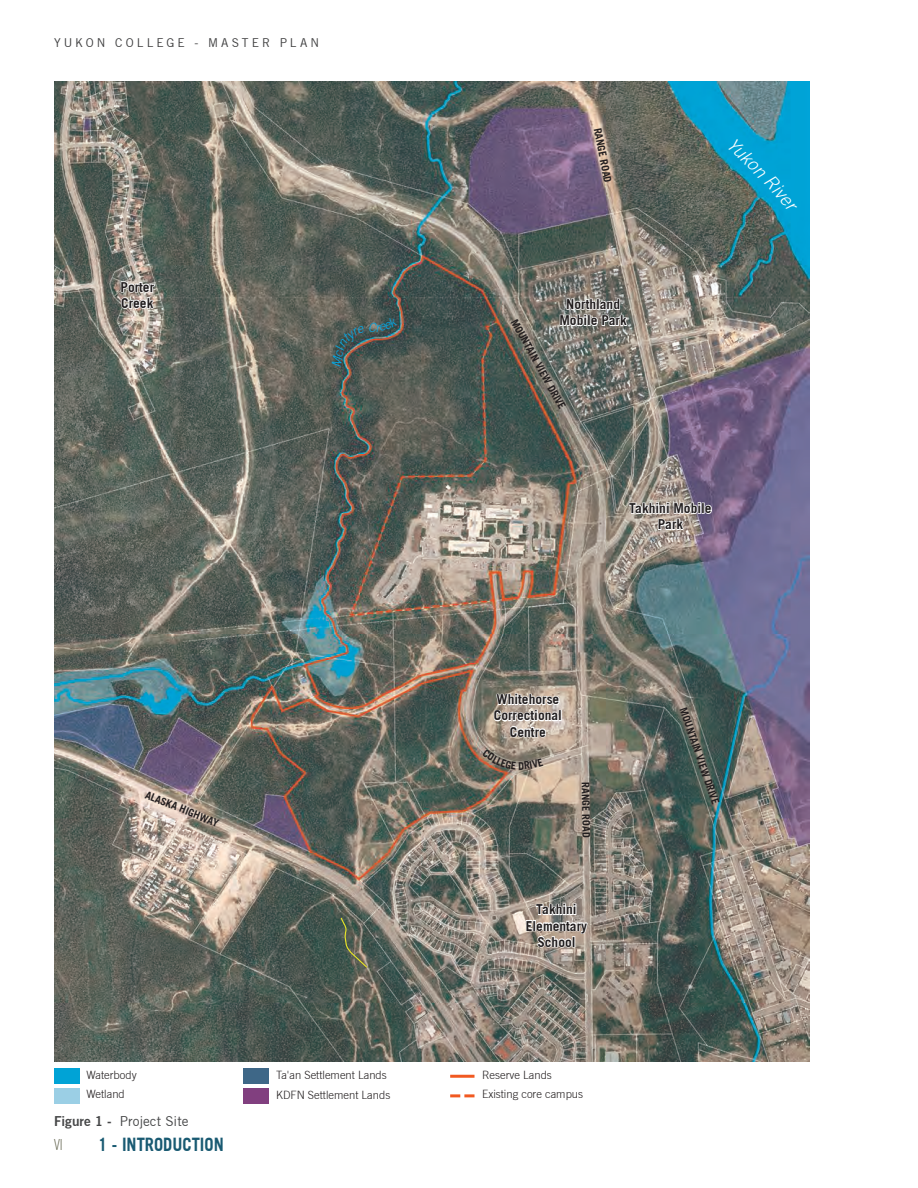
<style>
.page{position:relative;width:918px;height:1188px;background:#fff}
.page>*{position:absolute;margin:0;border:0;box-sizing:border-box;transform-origin:0 0}
.Master____Chapter_Na{font:700 18.15px "Trade Gothic";color:#195a72;scale:.91 1}
.t1{font:italic 300 18px "Trade Gothic";color:#fff}
.Master____Section_Na{font:300 15px "Trade Gothic";color:#60614b;scale:.7 1}
.t2{font:700 13.5px/16.2px "Trade Gothic";color:#231f20;text-align:center}
.t3{font:13.5px "Trade Gothic";color:#454647}
.t4{font:italic 300 12.6px "Trade Gothic";color:#00aeef}
.t5{font:12px "Trade Gothic";letter-spacing:.255em;color:#3e3e3f}
.t6{font:300 11.25px "Trade Gothic";color:#231f20}
.t7{font:700 10.5px "Trade Gothic";color:#231f20}
.s1{font-family:"Trade Gothic Bold Two"}
</style>
<div class="page">
<img style="left:54px;top:81px;width:755px;height:981px">
<svg style="left:340px;top:917px;width:28px;height:51px"></svg>
<svg style="left:493px;top:683px;width:69px;height:56px"></svg>
<svg style="left:559px;top:298px;width:70px;height:36px"></svg>
<svg style="left:628px;top:494px;width:85px;height:37px"></svg>
<svg style="left:525px;top:903px;width:64px;height:45px"></svg>
<svg style="left:120px;top:281px;width:36px;height:29px"></svg>
<div style="left:54px;top:1068px;width:25px;height:16px;background:#00a3d6"></div>
<div style="left:54px;top:1088px;width:25px;height:16px;background:#9bcfe5"></div>
<div style="left:244px;top:1069px;width:25px;height:15px;background:#3e6787"></div>
<div style="left:244px;top:1088px;width:25px;height:16px;background:#813f7f"></div>
<hr style="left:450px;top:1075px;width:25px;height:3px;background:#f15921">
<svg style="left:450px;top:1094px;width:25px;height:3px"></svg>
<svg style="left:482px;top:749px;width:61px;height:21px"></svg>
<svg style="left:332px;top:325px;width:33px;height:42px"></svg>
<svg style="left:376px;top:316px;width:22px;height:16px"></svg>
<svg style="left:764px;top:175px;width:33px;height:38px"></svg>
<p class="t5" style="left:54px;top:36px;width:267px">YUKON COLLEGE - MASTER PLAN</p>
<p class="t2" style="left:121px;top:279px;width:35px;text-align:left">Porter<br>Creek</p>
<p class="t4" style="left:368px;top:320px;width:9px">C</p>
<p class="t7" style="left:604px;top:127px;width:57px;rotate:79deg">RANGE ROAD</p>
<p class="t1" style="left:738px;top:133px;width:49px;rotate:45deg">Yukon</p>
<p class="t2" style="left:560px;top:296px;width:69px">Northland<br>Mobile Park</p>
<p class="t7" style="left:520px;top:317px;width:103px;rotate:61deg">MOUNTAIN VIEW DRIVE</p>
<p class="t2" style="left:629px;top:500px;width:84px">Takhini Mobile<br>Park</p>
<p class="t2" style="left:494px;top:691px;width:70px">Whitehorse<br>Correctional<br>Centre</p>
<p class="t7" style="left:148px;top:788px;width:80px;rotate:22deg">ALASKA HIGHWAY</p>
<p class="t7" style="left:592px;top:782px;width:57px;rotate:89deg">RANGE ROAD</p>
<p class="t6" style="left:86px;top:1068px;width:52px">Waterbody</p>
<p class="t6" style="left:86px;top:1088px;width:40px">Wetland</p>
<p class="t3" style="left:54px;top:1113px;width:136px"><span class="s1">Figure 1 -</span> Project Site</p>
<p class="Master____Section_Na" style="left:54px;top:1135px;width:14px">vi</p>
<p class="Master____Chapter_Na" style="left:98px;top:1134px;width:140px">1 - INTRODUCTION</p>
<p class="t6" style="left:276px;top:1069px;width:112px">Ta'an Settlement Lands</p>
<p class="t6" style="left:276px;top:1089px;width:116px">KDFN Settlement Lands</p>
<p class="t2" style="left:526px;top:901px;width:63px">Takhini<br>Elementary<br>School</p>
<p class="t6" style="left:482px;top:1068px;width:71px">Reserve Lands</p>
<p class="t6" style="left:482px;top:1088px;width:103px">Existing core campus</p>
<p class="t7" style="left:689px;top:706px;width:103px;rotate:71deg">MOUNTAIN VIEW DRIVE</p>
</div>
